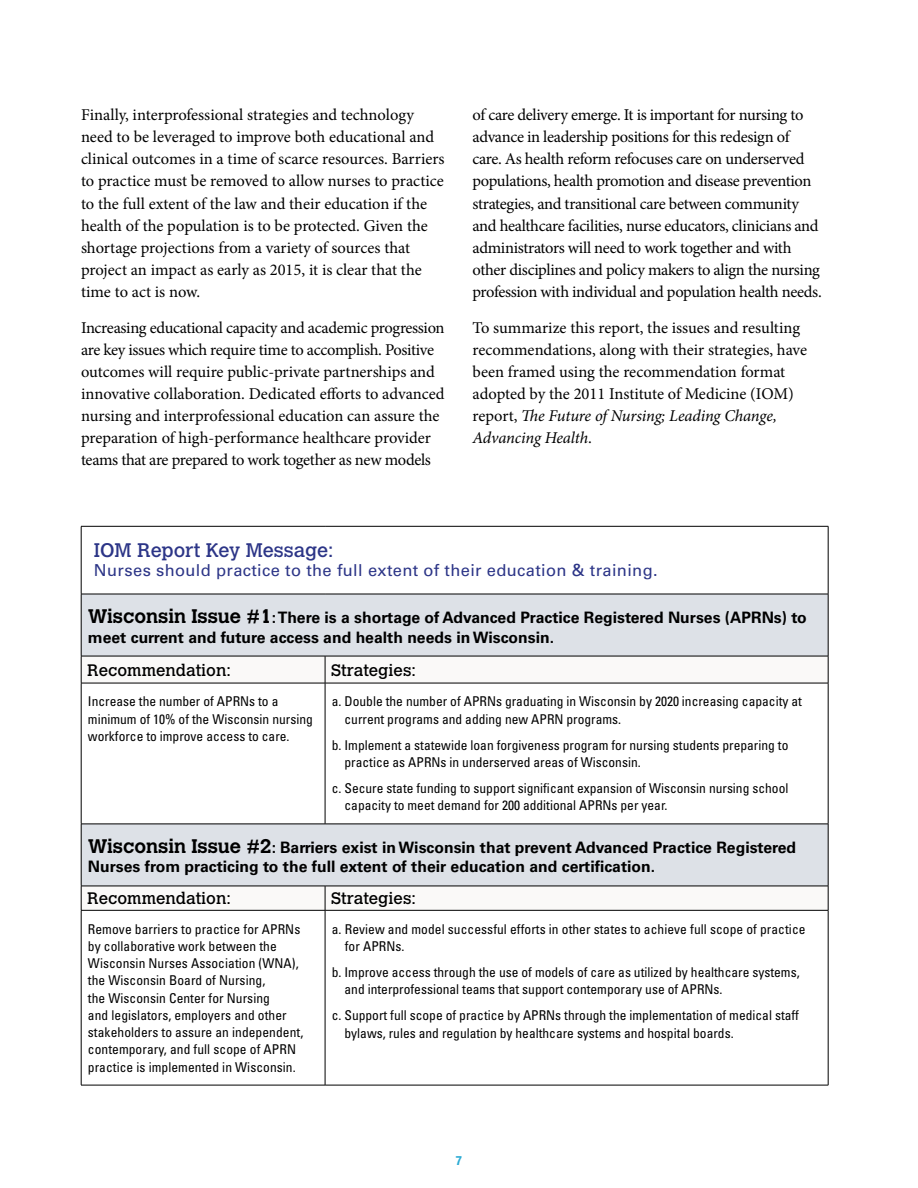
<style>
.page{position:relative;width:918px;height:1188px;background:#fff}
.page>*{position:absolute;margin:0;border:0;box-sizing:border-box;transform-origin:0 0}
.t1{font:19.5px "Calvert";color:#2c3587}
.t2{font:16.5px/22.2px "Minion Pro";letter-spacing:-.01em;color:#000}
.t3{font:16.5px "Univers";letter-spacing:.02em;color:#2c3587}
.t4{font:16.5px "Calvert";color:#000}
.t5{font:700 15.75px/19.5px "Univers";color:#000}
.t6{font:condensed 13.5px/17.2px "Univers LT Std";color:#000}
.t7{font:700 condensed 12.75px "Helvetica Neue";color:#2cabd4}
.s1{font-style:italic}
.s2{font-family:"Calvert";font-size:19.5px}
</style>
<div class="page">
<div style="left:82px;top:595px;width:746px;height:61px;background:#dde1e7"></div>
<svg style="left:82px;top:657px;width:746px;height:253px"></svg>
<svg style="left:82px;top:911px;width:746px;height:174px"></svg>
<svg style="left:325px;top:657px;width:1px;height:26px"></svg>
<hr style="left:325px;top:683px;width:1px;height:141px;background:#000">
<svg style="left:325px;top:887px;width:1px;height:23px"></svg>
<hr style="left:325px;top:911px;width:1px;height:174px;background:#000">
<hr style="left:81px;top:683px;width:244px;height:1px;background:#000">
<hr style="left:325px;top:683px;width:503px;height:1px;background:#000">
<hr style="left:81px;top:910px;width:244px;height:1px;background:#000">
<hr style="left:325px;top:910px;width:503px;height:1px;background:#000">
<hr style="left:81px;top:594px;width:244px;height:1px;background:#000">
<hr style="left:325px;top:594px;width:503px;height:1px;background:#000">
<hr style="left:81px;top:656px;width:244px;height:1px;background:#000">
<hr style="left:325px;top:656px;width:503px;height:1px;background:#000">
<hr style="left:81px;top:824px;width:244px;height:1px;background:#000">
<hr style="left:325px;top:824px;width:503px;height:1px;background:#000">
<hr style="left:81px;top:886px;width:244px;height:1px;background:#000">
<hr style="left:325px;top:886px;width:503px;height:1px;background:#000">
<hr style="left:81px;top:526px;width:244px;height:1px;background:#000">
<hr style="left:81px;top:526px;width:1px;height:68px;background:#000">
<hr style="left:325px;top:526px;width:503px;height:1px;background:#000">
<hr style="left:828px;top:526px;width:1px;height:68px;background:#000">
<hr style="left:81px;top:594px;width:1px;height:62px;background:#000">
<hr style="left:828px;top:594px;width:1px;height:62px;background:#000">
<svg style="left:81px;top:656px;width:1px;height:27px"></svg>
<svg style="left:828px;top:656px;width:1px;height:27px"></svg>
<hr style="left:81px;top:683px;width:1px;height:141px;background:#000">
<hr style="left:828px;top:683px;width:1px;height:141px;background:#000">
<hr style="left:81px;top:824px;width:1px;height:62px;background:#000">
<hr style="left:828px;top:824px;width:1px;height:62px;background:#000">
<svg style="left:81px;top:886px;width:1px;height:24px"></svg>
<svg style="left:828px;top:886px;width:1px;height:24px"></svg>
<hr style="left:81px;top:911px;width:1px;height:174px;background:#000">
<hr style="left:828px;top:911px;width:1px;height:174px;background:#000">
<hr style="left:81px;top:1085px;width:244px;height:1px;background:#000">
<hr style="left:325px;top:1085px;width:503px;height:1px;background:#000">
<p class="t2" style="left:81px;top:104px;width:365px">Finally, interprofessional strategies and technology need to be leveraged to improve both educational and clinical outcomes in a time of scarce resources. Barriers to practice must be removed to allow nurses to practice to the full extent of the law and their education if the health of the population is to be protected. Given the shortage projections from a variety of sources that project an impact as early as 2015, it is clear that the time to act is now.</p>
<p class="t2" style="left:81px;top:316px;width:365px">Increasing educational capacity and academic progression are key issues which require time to accomplish. Positive outcomes will require public-private partnerships and innovative collaboration. Dedicated efforts to advanced nursing and interprofessional education can assure the preparation of high-performance healthcare provider teams that are prepared to work together as new models</p>
<p class="t2" style="left:472px;top:104px;width:351px">of care delivery emerge. It is important for nursing to advance in leadership positions for this redesign of care. As health reform refocuses care on underserved populations, health promotion and disease prevention strategies, and transitional care between community and healthcare facilities, nurse educators, clinicians and administrators will need to work together and with other disciplines and policy makers to align the nursing profession with individual and population health needs.</p>
<p class="t2" style="left:472px;top:316px;width:336px">To summarize this report, the issues and resulting recommendations, along with their strategies, have been framed using the recommendation format adopted by the 2011 Institute of Medicine (IOM) report, <span class="s1">The Future of Nursing; Leading Change, Advancing Health</span>.</p>
<p class="t1" style="left:94px;top:539px;width:241px">IOM Report Key Message:</p>
<p class="t3" style="left:94px;top:561px;width:565px">Nurses should practice to the full extent of their education &amp; training.</p>
<p class="t5" style="left:88px;top:608px;width:720px"><span class="s2">Wisconsin Issue #1</span>: There is a shortage of Advanced Practice Registered Nurses (APRNs) to meet current and future access and health needs in Wisconsin.</p>
<p class="t4" style="left:87px;top:660px;width:145px">Recommendation:</p>
<p class="t4" style="left:331px;top:660px;width:86px">Strategies:</p>
<p class="t6" style="left:88px;top:693px;width:226px">Increase the number of APRNs to a minimum of 10% of the Wisconsin nursing workforce to improve access to care.</p>
<p class="t6" style="left:345px;top:693px;width:459px;text-indent:-13px">a. Double the number of APRNs graduating in Wisconsin by 2020 increasing capacity at current programs and adding new APRN programs.</p>
<p class="t6" style="left:345px;top:736px;width:445px;text-indent:-13px">b. Implement a statewide loan forgiveness program for nursing students preparing to practice as APRNs in underserved areas of Wisconsin.</p>
<p class="t6" style="left:345px;top:780px;width:445px;text-indent:-13px">c. Secure state funding to support significant expansion of Wisconsin nursing school capacity to meet demand for 200 additional APRNs per year.</p>
<p class="t5" style="left:88px;top:838px;width:710px"><span class="s2">Wisconsin Issue #2</span>: Barriers exist in Wisconsin that prevent Advanced Practice Registered<br>Nurses from practicing to the full extent of their education and certification.</p>
<p class="t4" style="left:87px;top:889px;width:145px">Recommendation:</p>
<p class="t4" style="left:331px;top:889px;width:86px">Strategies:</p>
<p class="t6" style="left:88px;top:920px;width:217px">Remove barriers to practice for APRNs by collaborative work between the Wisconsin Nurses Association (WNA), the Wisconsin Board of Nursing,<br>the Wisconsin Center for Nursing<br>and legislators, employers and other stakeholders to assure an independent, contemporary, and full scope of APRN practice is implemented in Wisconsin.</p>
<p class="t6" style="left:345px;top:920px;width:462px;text-indent:-13px">a. Review and model successful efforts in other states to achieve full scope of practice for APRNs.</p>
<p class="t6" style="left:345px;top:963px;width:457px;text-indent:-13px">b. Improve access through the use of models of care as utilized by healthcare systems, and interprofessional teams that support contemporary use of APRNs.</p>
<p class="t6" style="left:345px;top:1007px;width:456px;text-indent:-13px">c. Support full scope of practice by APRNs through the implementation of medical staff bylaws, rules and regulation by healthcare systems and hospital boards.</p>
<p class="t7" style="left:456px;top:1153px;width:8px">7</p>
</div>
